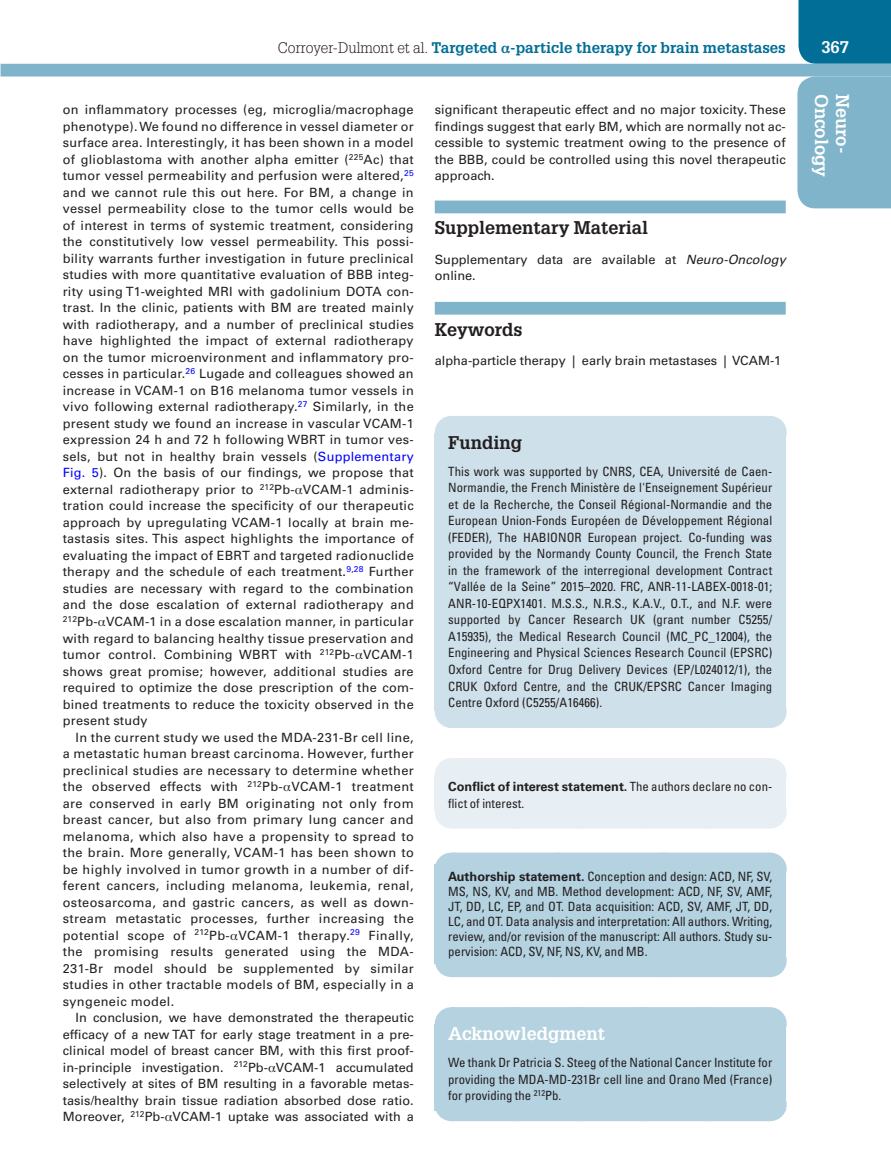
<style>
.page{position:relative;width:891px;height:1175px;background:#fff}
.page>*{position:absolute;margin:0;border:0;box-sizing:border-box;transform-origin:0 0}
.t1{font:700 18px "Glypha LT Std";color:#231f20}
.t2{font:700 18px "Glypha LT Std";color:#fff}
.t3{font:700 16.5px "Glypha LT Std";color:#fff}
.t4{font:700 15px "Glypha LT Std";color:#006e96}
.t5{font:12.75px/16.5px "Univers LT Std";letter-spacing:.005em;color:#231f20;text-align:justify}
.t6{font:condensed 12.75px/16.5px "Univers LT Std";color:#231f20;text-align:justify}
.s1{font-weight:300;color:#231f20}
.s2{font-family:"Gandhari Unicode"}
.s3{color:#00f}
.s4{font-style:italic}
.s5{font-weight:700;font-stretch:normal}
</style>
<div class="page">
<div style="left:799px;top:0;width:92px;height:64px;background:#006e96"></div>
<div style="left:1px;top:64px;width:890px;height:12px;background:#7fb4ca"></div>
<div style="left:797px;top:76px;width:94px;height:132px;background:#7fb4ca"></div>
<div style="left:435px;top:200px;width:351px;height:13px;background:#7fb4ca"></div>
<div style="left:435px;top:302px;width:351px;height:12px;background:#7fb4ca"></div>
<div style="left:435px;top:433px;width:351px;height:33px;background:#cee0ea"></div>
<div style="left:451px;top:416px;width:318px;height:33px;background:#cee0ea"></div>
<hr style="left:769px;top:416px;width:1px;height:33px;background:#cee0ea">
<div style="left:435px;top:464px;width:351px;height:246px;background:#cee0ea"></div>
<div style="left:451px;top:695px;width:318px;height:33px;background:#cee0ea"></div>
<hr style="left:769px;top:695px;width:1px;height:33px;background:#cee0ea">
<div style="left:435px;top:774px;width:351px;height:37px;background:#e8eff4"></div>
<div style="left:451px;top:758px;width:318px;height:33px;background:#e8eff4"></div>
<hr style="left:769px;top:758px;width:1px;height:33px;background:#e8eff4">
<div style="left:451px;top:795px;width:318px;height:33px;background:#e8eff4"></div>
<hr style="left:769px;top:795px;width:1px;height:33px;background:#e8eff4">
<div style="left:435px;top:864px;width:351px;height:100px;background:#b4d2df"></div>
<div style="left:451px;top:852px;width:318px;height:33px;background:#b4d2df"></div>
<svg style="left:557px;top:852px;width:159px;height:1px"></svg>
<hr style="left:769px;top:852px;width:1px;height:33px;background:#b4d2df">
<div style="left:451px;top:944px;width:318px;height:33px;background:#b4d2df"></div>
<hr style="left:769px;top:944px;width:1px;height:33px;background:#b4d2df">
<div style="left:435px;top:1024px;width:351px;height:31px;background:#b4d2df"></div>
<div style="left:451px;top:1007px;width:318px;height:33px;background:#b4d2df"></div>
<svg style="left:520px;top:1007px;width:217px;height:1px"></svg>
<hr style="left:769px;top:1007px;width:1px;height:33px;background:#b4d2df">
<div style="left:435px;top:1053px;width:351px;height:57px;background:#b4d2df"></div>
<div style="left:451px;top:1088px;width:318px;height:33px;background:#b4d2df"></div>
<hr style="left:769px;top:1088px;width:1px;height:33px;background:#b4d2df">
<p class="t4" style="left:278px;top:38px;width:509px"><span class="s1">Corroyer-Dulmont et al.</span> Targeted <span class="s2">α</span>-particle therapy for brain metastases</p>
<p class="t3" style="left:821px;top:37px;width:29px">367</p>
<h1 class="t2" style="left:833px;top:94px;width:85px;rotate:90deg">Oncology</h1>
<h1 class="t2" style="left:854px;top:94px;width:61px;rotate:90deg">Neuro-</h1>
<p class="t5" style="left:63px;top:102px;width:353px">on inflammatory processes (eg, microglia/macrophage phenotype). We found no difference in vessel diameter or surface area. Interestingly, it has been shown in a model of glioblastoma with another alpha emitter (<sup>225</sup>Ac) that tumor vessel permeability and perfusion were altered,<sup>25 </sup>and we cannot rule this out here. For BM, a change in vessel permeability close to the tumor cells would be of interest in terms of systemic treatment, considering the constitutively low vessel permeability. This possi&shy;bility warrants further investigation in future preclinical studies with more quantitative evaluation of BBB integ&shy;rity using T1-weighted MRI with gadolinium DOTA con&shy;trast. In the clinic, patients with BM are treated mainly with radiotherapy, and a number of preclinical studies have highlighted the impact of external radiotherapy on the tumor microenvironment and inflammatory pro&shy;cesses in particular.<sup>26</sup> Lugade and colleagues showed an increase in VCAM-1 on B16 melanoma tumor vessels in vivo following external radiotherapy.<sup>27</sup> Similarly, in the present study we found an increase in vascular VCAM-1 expression 24 h and 72 h following WBRT in tumor ves&shy;sels, but not in healthy brain vessels (<span class="s3">Supplementary Fig. 5</span>). On the basis of our findings, we propose that external radiotherapy prior to <sup>212</sup>Pb-<span class="s2">α</span>VCAM-1 adminis&shy;tration could increase the specificity of our therapeutic approach by upregulating VCAM-1 locally at brain me&shy;tastasis sites. This aspect highlights the importance of evaluating the impact of EBRT and targeted radionuclide therapy and the schedule of each treatment.<sup>9</sup><sup>,</sup><sup>28</sup> Further studies are necessary with regard to the combination and the dose escalation of external radiotherapy and <sup>212</sup>Pb-<span class="s2">α</span>VCAM-1 in a dose escalation manner, in particular with regard to balancing healthy tissue preservation and tumor control. Combining WBRT with <sup>212</sup>Pb-<span class="s2">α</span>VCAM-1 shows great promise; however, additional studies are required to optimize the dose prescription of the com&shy;bined treatments to reduce the toxicity observed in the present study</p>
<p class="t5" style="left:63px;top:729px;width:353px;text-indent:13px">In the current study we used the MDA-231-Br cell line, a metastatic human breast carcinoma. However, further preclinical studies are necessary to determine whether the observed effects with <sup>212</sup>Pb-<span class="s2">α</span>VCAM-1 treatment are conserved in early BM originating not only from breast cancer, but also from primary lung cancer and melanoma, which also have a propensity to spread to the brain. More generally, VCAM-1 has been shown to be highly involved in tumor growth in a number of dif&shy;ferent cancers, including melanoma, leukemia, renal, osteosarcoma, and gastric cancers, as well as down&shy;stream metastatic processes, further increasing the potential scope of <sup>212</sup>Pb-<span class="s2">α</span>VCAM-1 therapy.<sup>29</sup> Finally, the promising results generated using the MDA-231-Br model should be supplemented by similar studies in other tractable models of BM, especially in a syngeneic model.</p>
<p class="t5" style="left:63px;top:1009px;width:353px;text-indent:13px">In conclusion, we have demonstrated the therapeutic efficacy of a new TAT for early stage treatment in a pre&shy;clinical model of breast cancer BM, with this first proof&shy;in-principle investigation. <sup>212</sup>Pb-<span class="s2">α</span>VCAM-1 accumulated selectively at sites of BM resulting in a favorable metas&shy;tasis/healthy brain tissue radiation absorbed dose ratio.<br>Moreover, <sup>212</sup>Pb-<span class="s2">α</span>VCAM-1 uptake was associated with a</p>
<p class="t5" style="left:435px;top:102px;width:353px">significant therapeutic effect and no major toxicity. These findings suggest that early BM, which are normally not ac&shy;cessible to systemic treatment owing to the presence of the BBB, could be controlled using this novel therapeutic approach.</p>
<h1 class="t1" style="left:435px;top:217px;width:215px">Supplementary Material</h1>
<p class="t5" style="left:435px;top:251px;width:352px">Supplementary data are available at <span class="s4">Neuro-Oncology </span>online.</p>
<h1 class="t1" style="left:435px;top:318px;width:89px">Keywords</h1>
<p class="t5" style="left:435px;top:352px;width:348px">alpha-particle therapy | early brain metastases | VCAM-1</p>
<h1 class="t1" style="left:448px;top:431px;width:76px">Funding</h1>
<p class="t6" style="left:448px;top:463px;width:326px">This work was supported by CNRS, CEA, Université de Caen-Normandie, the French Ministère de l'Enseignement Supérieur et de la Recherche, the Conseil Régional-Normandie and the European Union-Fonds Européen de Développement Régional (FEDER), The HABIONOR European project. Co-funding was provided by the Normandy County Council, the French State in the framework of the interregional development Contract “Vallée de la Seine” 2015–2020. FRC, ANR-11-LABEX-0018-01; ANR-10-EQPX1401. M.S.S., N.R.S., K.A.V., O.T., and N.F. were supported by Cancer Research UK (grant number C5255/ A15935), the Medical Research Council (MC_PC_12004), the Engineering and Physical Sciences Research Council (EPSRC)<br>Oxford Centre for Drug Delivery Devices (EP/L024012/1), the CRUK Oxford Centre, and the CRUK/EPSRC Cancer Imaging Centre Oxford (C5255/A16466).</p>
<p class="t6" style="left:448px;top:778px;width:326px"><span class="s5">Conflict of interest statement.</span> The authors declare no con&shy;flict of interest.</p>
<p class="t6" style="left:448px;top:868px;width:326px;line-height:15px"><span class="s5">Authorship statement.</span> Conception and design: ACD, NF, SV, MS, NS, KV, and MB. Method development: ACD, NF, SV, AMF, JT, DD, LC, EP, and OT. Data acquisition: ACD, SV, AMF, JT, DD, LC, and OT. Data analysis and interpretation: All authors. Writing, review, and/or revision of the manuscript: All authors. Study su&shy;pervision: ACD, SV, NF, NS, KV, and MB.</p>
<h1 class="t2" style="left:448px;top:1022px;width:159px">Acknowledgment</h1>
<p class="t6" style="left:448px;top:1054px;width:326px">We thank Dr Patricia S. Steeg of the National Cancer Institute for providing the MDA-MD-231Br cell line and Orano Med (France) for providing the <sup>212</sup>Pb.</p>
</div>
